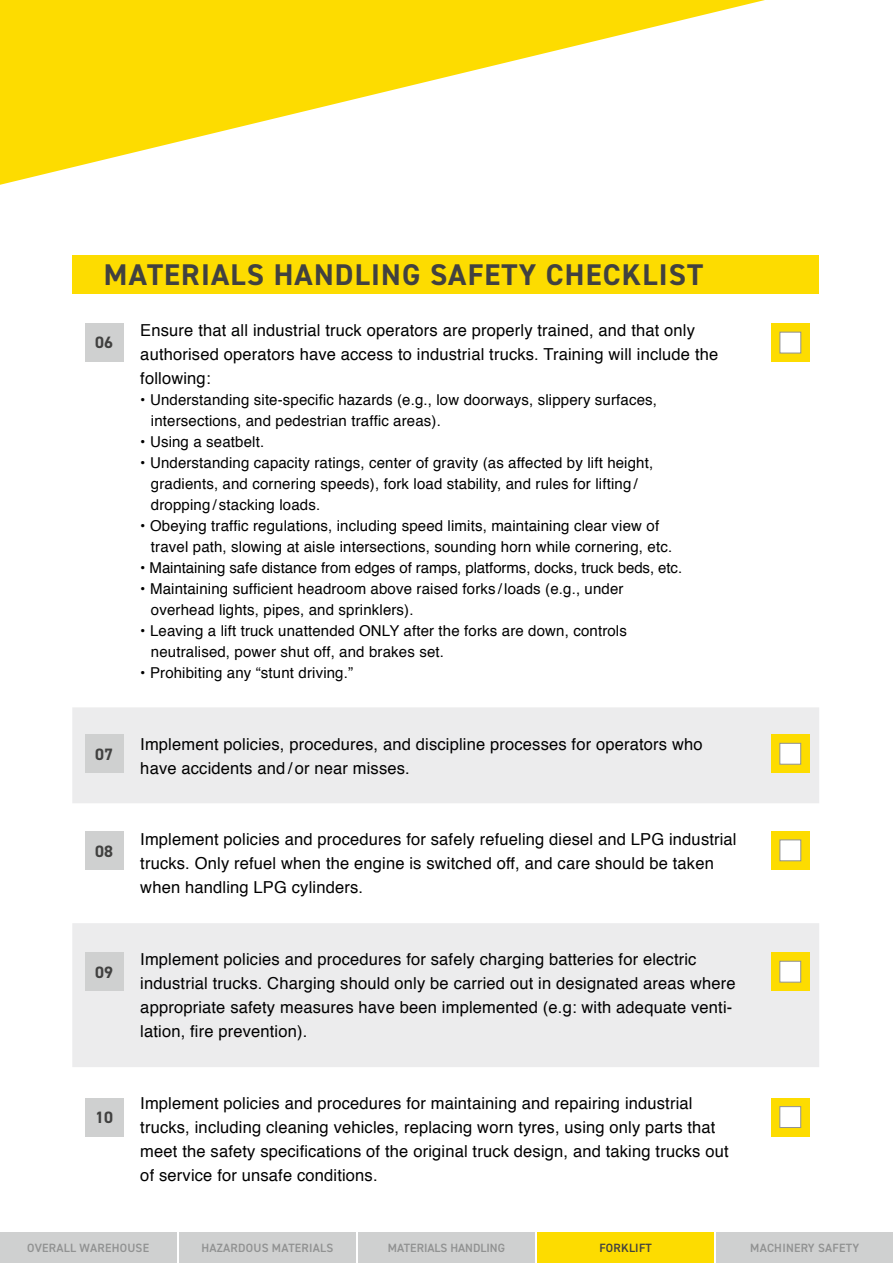
<style>
.page{position:relative;width:893px;height:1263px;background:#fff}
.page>*{position:absolute;margin:0;border:0;box-sizing:border-box;transform-origin:0 0}
.t1{font:700 30px "DIN2014";letter-spacing:.04em;color:#414140}
.t2{font:16.5px/24px "Helvetica";letter-spacing:.01em;color:#000}
.t3{font:700 16.5px "DIN2014";letter-spacing:.01em;color:#414140}
.t4{font:15px/21px "Helvetica";letter-spacing:.01em;color:#000}
.t5{font:600 12px "DIN2014";letter-spacing:.02em;color:#919292}
.t6{font:600 12px "DIN2014";color:#919292}
.t7{font:600 12px "DIN2014";letter-spacing:.02em;color:#414140}
</style>
<div class="page">
<div style="left:72px;top:255px;width:747px;height:38px;background:#fddc00"></div>
<svg style="left:72px;top:707px;width:747px;height:360px;fill:#ececed"></svg>
<div style="left:771px;top:323px;width:39px;height:39px;background:#fddc00"></div>
<div style="left:780px;top:332px;width:21px;height:21px;background:#fff;border:1px solid #919292"></div>
<div style="left:85px;top:323px;width:38px;height:38px;background:#cfd0d0"></div>
<div style="left:771px;top:735px;width:39px;height:38px;background:#fddc00"></div>
<div style="left:780px;top:743px;width:21px;height:21px;background:#fff;border:1px solid #919292"></div>
<div style="left:771px;top:831px;width:39px;height:38px;background:#fddc00"></div>
<div style="left:780px;top:840px;width:21px;height:21px;background:#fff;border:1px solid #919292"></div>
<svg style="left:0;top:0;width:765px;height:185px"></svg>
<div style="left:85px;top:735px;width:38px;height:38px;background:#cfd0d0"></div>
<div style="left:85px;top:832px;width:38px;height:38px;background:#cfd0d0"></div>
<div style="left:85px;top:952px;width:38px;height:39px;background:#cfd0d0"></div>
<div style="left:85px;top:1098px;width:38px;height:38px;background:#cfd0d0"></div>
<div style="left:771px;top:952px;width:39px;height:39px;background:#fddc00"></div>
<div style="left:780px;top:961px;width:21px;height:21px;background:#fff;border:1px solid #919292"></div>
<div style="left:771px;top:1098px;width:39px;height:38px;background:#fddc00"></div>
<div style="left:780px;top:1106px;width:21px;height:22px;background:#fff;border:1px solid #919292"></div>
<div style="left:0;top:1232px;width:176px;height:31px;background:#cfd0d0"></div>
<div style="left:179px;top:1232px;width:177px;height:31px;background:#cfd0d0"></div>
<div style="left:358px;top:1232px;width:177px;height:31px;background:#cfd0d0"></div>
<div style="left:537px;top:1232px;width:177px;height:31px;background:#fddc00"></div>
<div style="left:716px;top:1232px;width:177px;height:31px;background:#cfd0d0"></div>
<h1 class="t1" style="left:104px;top:254px;width:601px">MATERIALS HANDLING SAFETY CHECKLIST</h1>
<p class="t2" style="left:140px;top:318px;width:579px">Ensure that all industrial truck operators are properly trained, and that only authorised operators have access to industrial trucks. Training will include the following:</p>
<p class="t4" style="left:151px;top:389px;width:508px;text-indent:-11px">• Understanding site-specific hazards (e.g., low doorways, slippery surfaces, intersections, and pedestrian traffic areas).</p>
<p class="t4" style="left:140px;top:431px;width:125px">• Using a seatbelt.</p>
<p class="t4" style="left:151px;top:452px;width:504px;text-indent:-11px">• Understanding capacity ratings, center of gravity (as affected by lift height, gradients, and cornering speeds), fork load stability, and rules for lifting / dropping / stacking loads.</p>
<p class="t4" style="left:151px;top:515px;width:523px;text-indent:-11px">• Obeying traffic regulations, including speed limits, maintaining clear view of travel path, slowing at aisle intersections, sounding horn while cornering, etc.</p>
<p class="t4" style="left:140px;top:557px;width:543px">• Maintaining safe distance from edges of ramps, platforms, docks, truck beds, etc.</p>
<p class="t4" style="left:151px;top:578px;width:474px;text-indent:-11px">• Maintaining sufficient headroom above raised forks / loads (e.g., under overhead lights, pipes, and sprinklers).</p>
<p class="t4" style="left:151px;top:620px;width:477px;text-indent:-11px">• Leaving a lift truck unattended ONLY after the forks are down, controls neutralised, power shut off, and brakes set.</p>
<p class="t4" style="left:140px;top:662px;width:214px">• Prohibiting any “stunt driving.”</p>
<p class="t3" style="left:95px;top:332px;width:19px">06</p>
<p class="t3" style="left:95px;top:743px;width:19px">07</p>
<p class="t3" style="left:95px;top:840px;width:19px">08</p>
<p class="t3" style="left:95px;top:961px;width:19px">09</p>
<p class="t3" style="left:95px;top:1107px;width:19px">10</p>
<p class="t2" style="left:140px;top:732px;width:564px">Implement policies, procedures, and discipline processes for operators who have accidents and / or near misses.</p>
<p class="t2" style="left:140px;top:828px;width:598px">Implement policies and procedures for safely refueling diesel and LPG industrial trucks. Only refuel when the engine is switched off, and care should be taken when handling LPG cylinders.</p>
<p class="t2" style="left:140px;top:948px;width:597px">Implement policies and procedures for safely charging batteries for electric industrial trucks. Charging should only be carried out in designated areas where appropriate safety measures have been implemented (e.g: with adequate venti&shy;lation, fire prevention).</p>
<p class="t2" style="left:140px;top:1092px;width:590px">Implement policies and procedures for maintaining and repairing industrial trucks, including cleaning vehicles, replacing worn tyres, using only parts that meet the safety specifications of the original truck design, and taking trucks out of service for unsafe conditions.</p>
<p class="t5" style="left:27px;top:1240px;width:123px">OVERALL WAREHOUSE</p>
<p class="t5" style="left:201px;top:1240px;width:133px">HAZARDOUS MATERIALS</p>
<p class="t6" style="left:388px;top:1240px;width:119px">MATERIALS HANDLING</p>
<p class="t7" style="left:599px;top:1240px;width:54px">FORKLIFT</p>
<p class="t5" style="left:750px;top:1240px;width:110px">MACHINERY SAFETY</p>
</div>
